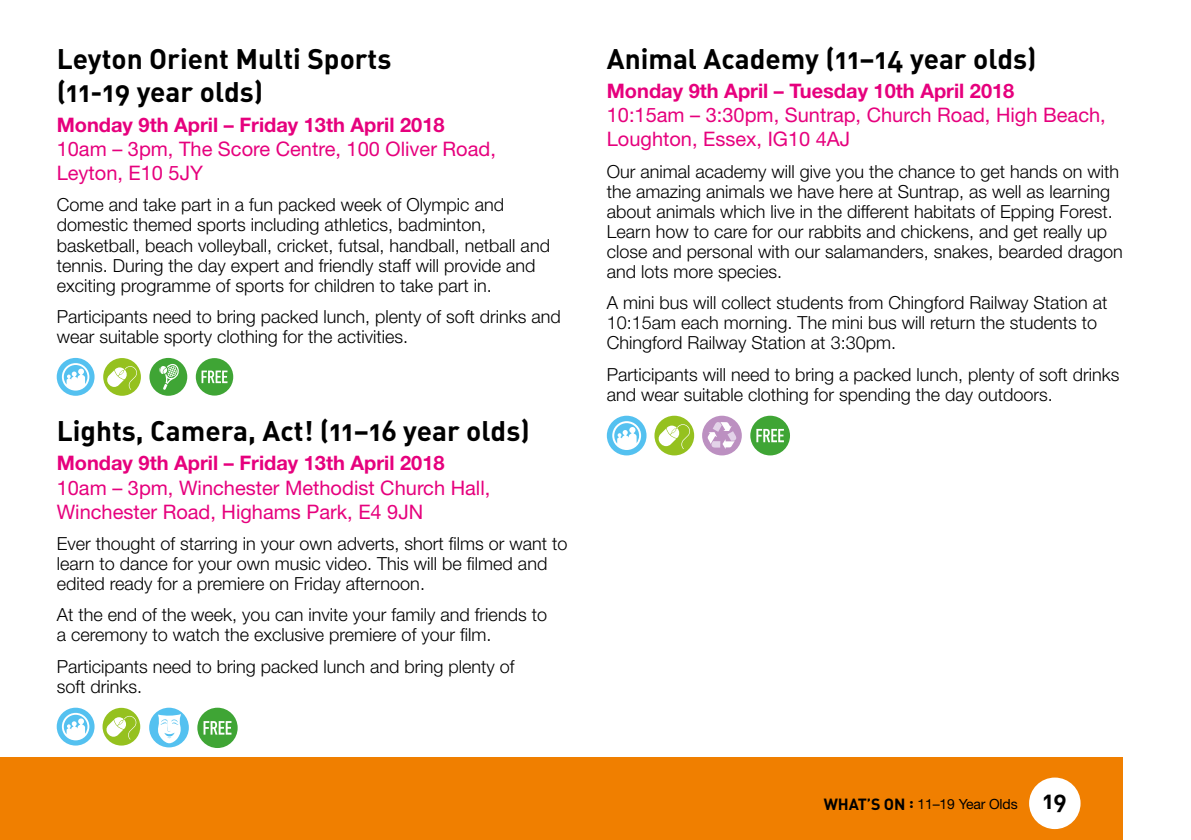
<style>
.page{position:relative;width:1191px;height:840px;background:#fff}
.page>*{position:absolute;margin:0;border:0;box-sizing:border-box;transform-origin:0 0}
.t1{font:28px/33.6px "DIN Bold Alternate";color:#000}
.t2{font:20px/24px "Helvetica Neue LT";color:#e6007d}
.t3{font:700 20px "Helvetica Neue LT";color:#e6007d}
.t4{font:300 18px/20px "Helvetica Neue LT";color:#000}
.t5{font:14px "Helvetica Neue LT";letter-spacing:-.01em;color:#000}
.s1{font-family:"DIN Bold Alternate";font-size:16px}
.s2{font-family:"DIN Bold Alternate";font-size:24px}
</style>
<div class="page">
<div style="left:0;top:757px;width:1123px;height:82px;background:#f07f00"></div>
<div style="left:1029px;top:777px;width:51px;height:51px;background:#fff;border-radius:50%"></div>
<div style="left:149px;top:358px;width:38px;height:37px;background:#3fa535;border-radius:50%"></div>
<svg style="left:159px;top:364px;width:20px;height:25px"></svg>
<div style="left:103px;top:358px;width:38px;height:37px;background:#95c11f;border-radius:50%"></div>
<svg style="left:106px;top:366px;width:31px;height:23px"></svg>
<div style="left:57px;top:358px;width:38px;height:37px;background:#54c1f0;border-radius:50%"></div>
<svg style="left:62px;top:363px;width:27px;height:27px"></svg>
<div style="left:196px;top:358px;width:37px;height:37px;background:#3fa535;border-radius:50%"></div>
<svg style="left:201px;top:370px;width:26px;height:13px"></svg>
<div style="left:197px;top:707px;width:41px;height:40px;background:#3fa535;border-radius:50%"></div>
<svg style="left:203px;top:721px;width:28px;height:13px"></svg>
<div style="left:149px;top:707px;width:40px;height:40px;background:#54c1f0;border-radius:50%"></div>
<svg style="left:158px;top:714px;width:23px;height:28px"></svg>
<div style="left:103px;top:707px;width:37px;height:38px;background:#95c11f;border-radius:50%"></div>
<svg style="left:106px;top:715px;width:30px;height:24px"></svg>
<div style="left:57px;top:707px;width:38px;height:38px;background:#54c1f0;border-radius:50%"></div>
<svg style="left:62px;top:712px;width:27px;height:28px"></svg>
<div style="left:654px;top:415px;width:40px;height:40px;background:#95c11f;border-radius:50%"></div>
<svg style="left:658px;top:424px;width:32px;height:25px"></svg>
<div style="left:607px;top:415px;width:39px;height:40px;background:#54c1f0;border-radius:50%"></div>
<svg style="left:612px;top:421px;width:29px;height:29px"></svg>
<div style="left:702px;top:415px;width:40px;height:40px;background:#bc90c1;border-radius:50%"></div>
<svg style="left:707px;top:422px;width:29px;height:27px"></svg>
<div style="left:750px;top:415px;width:40px;height:40px;background:#3fa535;border-radius:50%"></div>
<svg style="left:756px;top:428px;width:28px;height:14px"></svg>
<h1 class="t1" style="left:57px;top:41px;width:336px">Leyton Orient Multi Sports (11-19 year olds)</h1>
<p class="t3" style="left:57px;top:112px;width:389px">Monday 9th April – Friday 13th April 2018</p>
<p class="t2" style="left:57px;top:137px;width:441px">10am – 3pm, The Score Centre, 100 Oliver Road,<br>Leyton, E10 5JY</p>
<p class="t4" style="left:57px;top:194px;width:495px">Come and take part in a fun packed week of Olympic and domestic themed sports including athletics, badminton, basketball, beach volleyball, cricket, futsal, handball, netball and tennis. During the day expert and friendly staff will provide and exciting programme of sports for children to take part in.</p>
<p class="t4" style="left:57px;top:306px;width:506px">Participants need to bring packed lunch, plenty of soft drinks and wear suitable sporty clothing for the activities.</p>
<h1 class="t1" style="left:57px;top:412px;width:474px">Lights, Camera, Act! (11–16 year olds)</h1>
<p class="t3" style="left:57px;top:450px;width:389px">Monday 9th April – Friday 13th April 2018</p>
<p class="t2" style="left:57px;top:475px;width:435px">10am – 3pm, Winchester Methodist Church Hall,<br>Winchester Road, Highams Park, E4 9JN</p>
<p class="t4" style="left:57px;top:533px;width:512px">Ever thought of starring in your own adverts, short films or want to learn to dance for your own music video. This will be filmed and edited ready for a premiere on Friday afternoon.</p>
<p class="t4" style="left:57px;top:604px;width:492px">At the end of the week, you can invite your family and friends to a ceremony to watch the exclusive premiere of your film.</p>
<p class="t4" style="left:57px;top:655px;width:459px">Participants need to bring packed lunch and bring plenty of soft drinks.</p>
<h1 class="t1" style="left:607px;top:41px;width:431px">Animal Academy (11–14 year olds)</h1>
<p class="t3" style="left:607px;top:79px;width:409px">Monday 9th April – Tuesday 10th April 2018</p>
<p class="t2" style="left:607px;top:103px;width:500px">10:15am – 3:30pm, Suntrap, Church Road, High Beach,<br>Loughton, Essex, IG10 4AJ</p>
<p class="t4" style="left:607px;top:161px;width:517px">Our animal academy will give you the chance to get hands on with the amazing animals we have here at Suntrap, as well as learning about animals which live in the different habitats of Epping Forest.<br>Learn how to care for our rabbits and chickens, and get really up close and personal with our salamanders, snakes, bearded dragon and lots more species.</p>
<p class="t4" style="left:607px;top:292px;width:502px">A mini bus will collect students from Chingford Railway Station at<br>10:15am each morning. The mini bus will return the students to<br>Chingford Railway Station at 3:30pm.</p>
<p class="t4" style="left:607px;top:364px;width:514px">Participants will need to bring a packed lunch, plenty of soft drinks and wear suitable clothing for spending the day outdoors.</p>
<p class="t5" style="left:824px;top:795px;width:244px"><span class="s1">WHAT’S ON :</span> 11–19 Year Olds <span class="s2">19</span></p>
</div>
